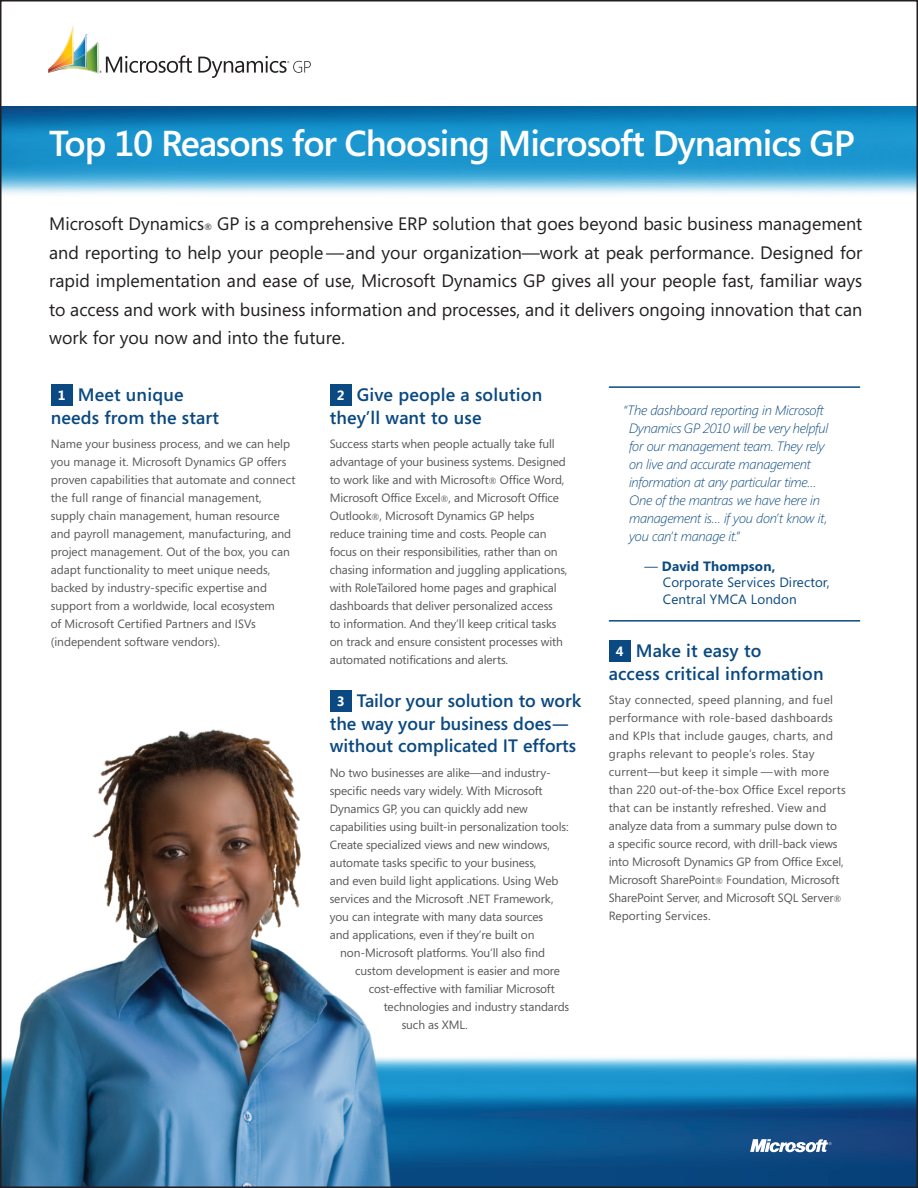
<style>
.page{position:relative;width:918px;height:1188px;background:#fff}
.page>*{position:absolute;margin:0;border:0;box-sizing:border-box;transform-origin:0 0}
.t1{font:600 36px "Segoe";letter-spacing:-.03em;color:#fff}
.t2{font:18px/28.5px "Segoe";color:#231f20;text-align:justify}
.t3{font:600 18px/22.5px "Segoe";letter-spacing:.01em;color:#0a4981}
.t4{font:italic 300 13.5px/18px "Segoe";letter-spacing:-.02em;color:#0a4981}
.t5{font:13.5px/16.5px "Segoe";letter-spacing:.01em;color:#0a4981}
.t6{font:12px/18px "Segoe";letter-spacing:-.01em;color:#57585a}
.t7{font:12px/18px "Segoe";letter-spacing:.01em;color:#57585a}
.s1{font-size:9px}
.s2{font-weight:700;font-size:13.5px;color:#fff}
.s3{font-weight:700}
</style>
<div class="page">
<img style="left:3px;top:107px;width:912px;height:87px">
<img style="left:432px;top:1057px;width:483px;height:128px">
<svg style="left:750px;top:1139px;width:82px;height:13px"></svg>
<div style="left:51px;top:384px;width:21px;height:22px;background:#0a4981"></div>
<div style="left:330px;top:384px;width:21px;height:22px;background:#0a4981"></div>
<div style="left:609px;top:640px;width:21px;height:22px;background:#0a4981"></div>
<svg style="left:48px;top:26px;width:144px;height:48px"></svg>
<svg style="left:198px;top:56px;width:113px;height:22px"></svg>
<img style="left:3px;top:690px;width:429px;height:495px">
<hr style="left:609px;top:386px;width:251px;height:2px;background:#0a4981">
<hr style="left:609px;top:620px;width:251px;height:2px;background:#0a4981">
<h1 class="t1" style="left:49px;top:122px;width:807px">Top 10 Reasons for Choosing Microsoft Dynamics GP</h1>
<p class="t2" style="left:49px;top:210px;width:815px">Microsoft Dynamics<span class="s1">®</span> GP is a comprehensive ERP solution that goes beyond basic business management and reporting to help your people —and your organization—work at peak performance. Designed for rapid implementation and ease of use, Microsoft Dynamics GP gives all your people fast, familiar ways to access and work with business information and processes, and it delivers ongoing innovation that can work for you now and into the future.</p>
<h2 class="t3" style="left:51px;top:383px;width:170px;text-indent:7px"><span class="s2">1</span> Meet unique needs from the start</h2>
<p class="t6" style="left:51px;top:435px;width:246px">Name your business process, and we can help you manage it. Microsoft Dynamics GP offers proven capabilities that automate and connect the full range of financial management, supply chain management, human resource and payroll management, manufacturing, and project management. Out of the box, you can adapt functionality to meet unique needs, backed by industry-specific expertise and support from a worldwide, local ecosystem<br>of Microsoft Certified Partners and ISVs (independent software vendors).</p>
<h2 class="t3" style="left:330px;top:383px;width:214px;text-indent:7px"><span class="s2">2</span> Give people a solution they’ll want to use</h2>
<p class="t6" style="left:330px;top:435px;width:239px">Success starts when people actually take full advantage of your business systems. Designed to work like and with Microsoft<span class="s1">®</span> Office Word, Microsoft Office Excel<span class="s1">®</span>, and Microsoft Office Outlook<span class="s1">®</span>, Microsoft Dynamics GP helps reduce training time and costs. People can focus on their responsibilities, rather than on chasing information and juggling applications, with RoleTailored home pages and graphical dashboards that deliver personalized access<br>to information. And they’ll keep critical tasks on track and ensure consistent processes with automated notifications and alerts.</p>
<h2 class="t3" style="left:330px;top:689px;width:253px;text-indent:7px"><span class="s2">3</span> Tailor your solution to work the way your business does— without complicated IT efforts</h2>
<p class="t6" style="left:330px;top:764px;width:223px">No two businesses are alike—and industry-</p>
<p class="t6" style="left:330px;top:782px;width:214px">specific needs vary widely. With Microsoft</p>
<p class="t6" style="left:330px;top:800px;width:200px">Dynamics GP, you can quickly add new</p>
<p class="t6" style="left:330px;top:818px;width:240px">capabilities using built-in personalization tools:</p>
<p class="t6" style="left:330px;top:836px;width:222px">Create specialized views and new windows,</p>
<p class="t6" style="left:330px;top:854px;width:208px">automate tasks specific to your business,</p>
<p class="t6" style="left:330px;top:872px;width:230px">and even build light applications. Using Web</p>
<p class="t6" style="left:330px;top:890px;width:225px">services and the Microsoft .NET Framework,</p>
<p class="t6" style="left:330px;top:908px;width:215px">you can integrate with many data sources</p>
<p class="t6" style="left:330px;top:926px;width:206px">and applications, even if they’re built on</p>
<p class="t6" style="left:340px;top:944px;width:206px">non-Microsoft platforms. You’ll also find</p>
<p class="t6" style="left:355px;top:962px;width:206px">custom development is easier and more</p>
<p class="t6" style="left:369px;top:980px;width:188px">cost-effective with familiar Microsoft</p>
<p class="t6" style="left:384px;top:998px;width:187px">technologies and industry standards</p>
<p class="t6" style="left:402px;top:1016px;width:67px">such as XML.</p>
<p class="t4" style="left:629px;top:401px;width:201px;text-indent:-5px">“The dashboard reporting in Microsoft Dynamics GP 2010 will be very helpful for our management team. They rely on live and accurate management information at any particular time… One of the mantras we have here in management is… if you don’t know it, you can’t manage it.”</p>
<p class="t5" style="left:663px;top:558px;width:168px;text-indent:-18px">— <span class="s3">David Thompson,<br></span>Corporate Services Director,<br>Central YMCA London</p>
<h2 class="t3" style="left:609px;top:639px;width:216px;text-indent:7px"><span class="s2">4</span> Make it easy to<br>access critical information</h2>
<p class="t7" style="left:609px;top:691px;width:238px">Stay connected, speed planning, and fuel performance with role-based dashboards and KPIs that include gauges, charts, and graphs relevant to people’s roles. Stay current—but keep it simple — with more than 220 out-of-the-box Office Excel reports that can be instantly refreshed. View and analyze data from a summary pulse down to a specific source record, with drill-back views into Microsoft Dynamics GP from Office Excel, Microsoft SharePoint<span class="s1">®</span> Foundation, Microsoft SharePoint Server, and Microsoft SQL Server<span class="s1">® </span>Reporting Services.</p>
</div>
